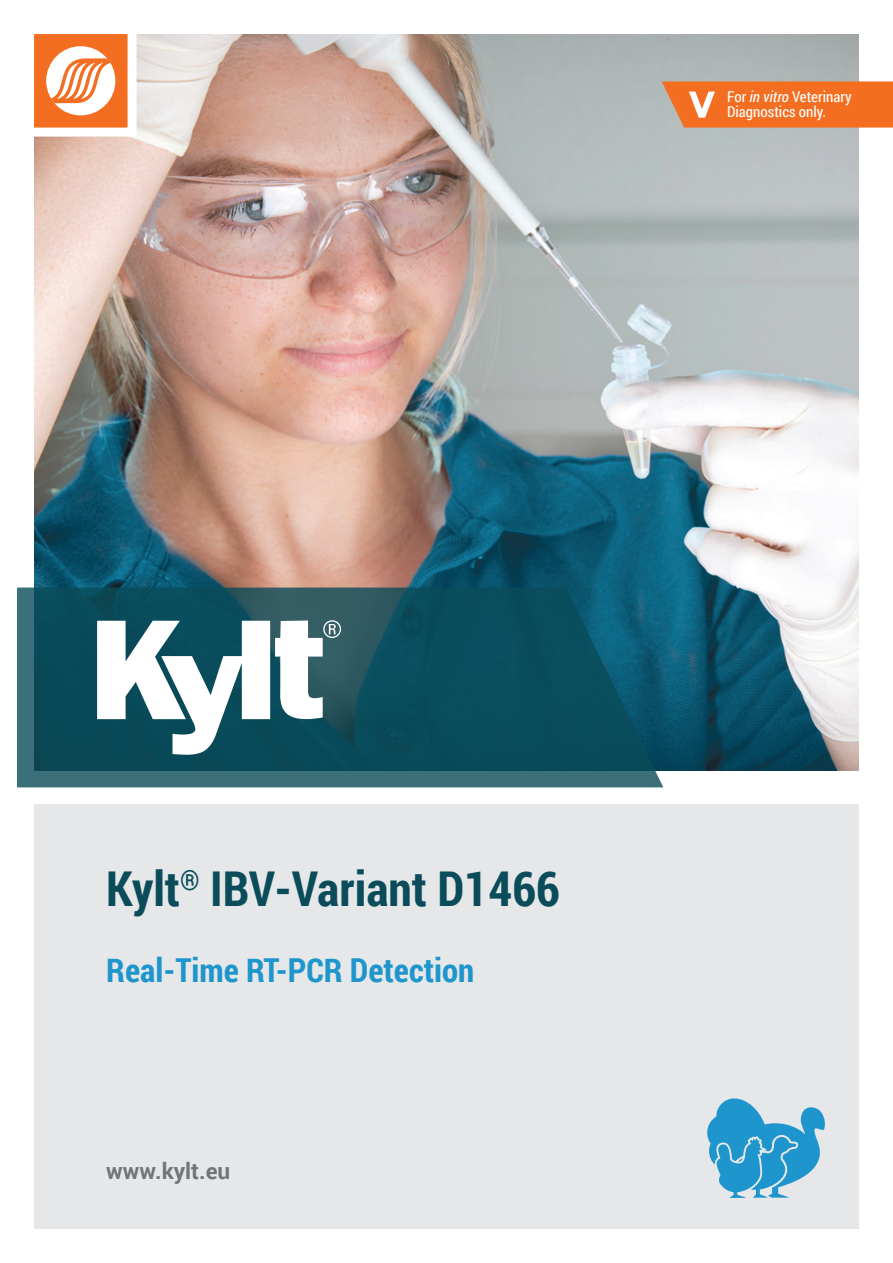
<style>
.page{position:relative;width:893px;height:1263px;background:#fff}
.page>*{position:absolute;margin:0;border:0;box-sizing:border-box;transform-origin:0 0}
.t1{font:700 48px "Roboto Condensed";color:#0a4c59}
.t2{font:700 33px "Roboto Condensed";color:#1e96cd}
.t3{font:700 22.5px "Roboto";color:#727476}
.Produkt_Subline{font:15px/15px "Roboto Condensed";color:#fff}
.s1{font-style:italic}
</style>
<div class="page">
<div style="left:34px;top:804px;width:825px;height:425px;background:#e6e7e9"></div>
<img style="left:34px;top:34px;width:825px;height:736px">
<svg style="left:17px;top:587px;width:646px;height:200px;background:#145362"></svg>
<svg style="left:34px;top:34px;width:107px;height:107px"></svg>
<svg style="left:97px;top:620px;width:244px;height:135px"></svg>
<svg style="left:662px;top:81px;width:231px;height:47px;background:#ef7731"></svg>
<svg style="left:707px;top:1098px;width:118px;height:100px"></svg>
<p class="Produkt_Subline" style="left:727px;top:89px;width:126px">For <span class="s1">in vitro</span> Veterinary<br>Diagnostics only.</p>
<p class="t1" style="left:106px;top:855px;width:455px">Kylt<sup>®</sup> IBV-Variant D1466</p>
<p class="t2" style="left:106px;top:947px;width:369px">Real-Time RT-PCR Detection</p>
<p class="t3" style="left:106px;top:1155px;width:125px">www.kylt.eu</p>
</div>
